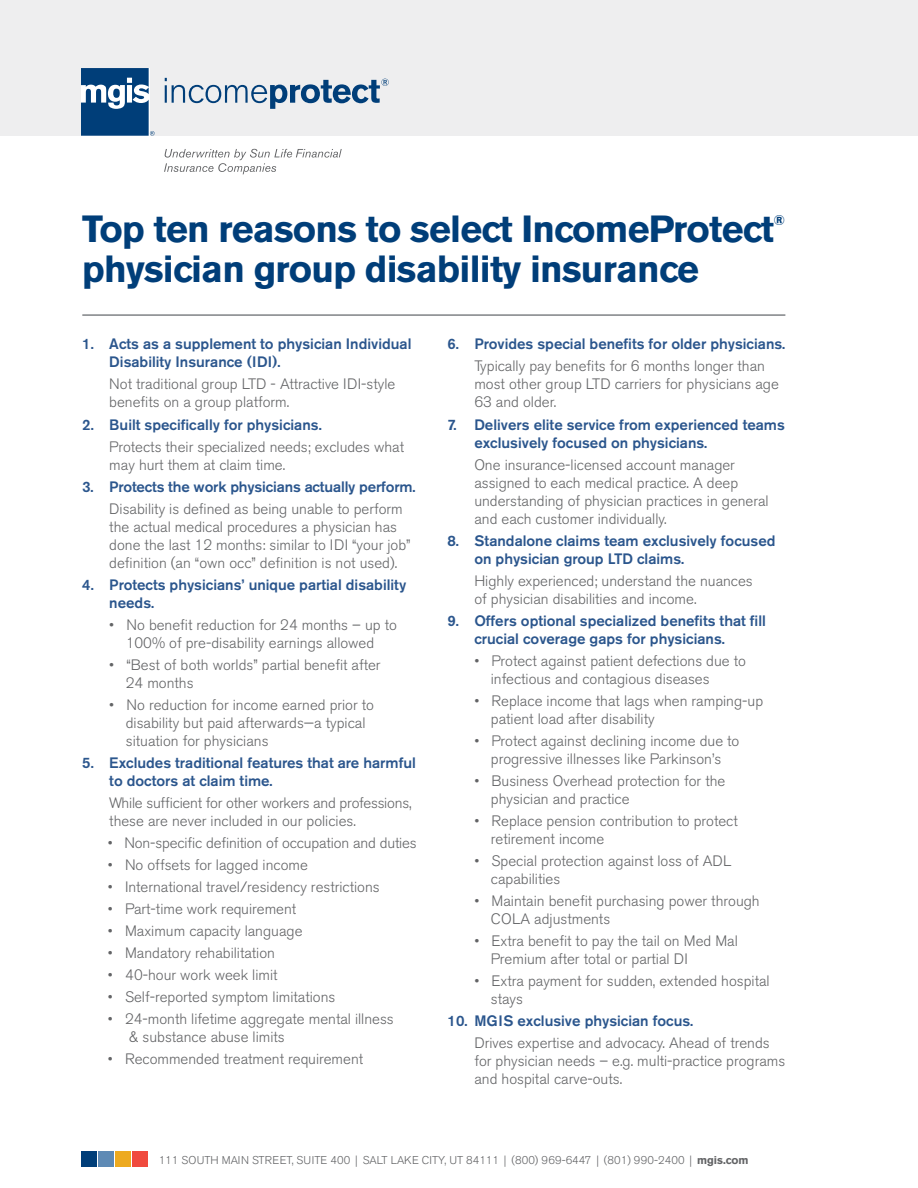
<style>
.page{position:relative;width:918px;height:1188px;background:#fff}
.page>*{position:absolute;margin:0;border:0;box-sizing:border-box;transform-origin:0 0}
.Headline{font:700 37.5px "Akzidenz Grotesk BE";letter-spacing:-.02em;color:#003e79}
.Numbered_List{font:300 15px/18px "Akzidenz Grotesk BE";color:#636466}
.Numbered_List-2{font:500 15px/18px "Akzidenz Grotesk BE";color:#2b568d}
.Headline-2{font:700 13.95px "Akzidenz Grotesk BE";color:#003e79}
.t1{font:300 11.25px "Akzidenz Grotesk BE";color:#636466}
.s1{font-weight:700}
</style>
<div class="page">
<div style="left:0;top:0;width:918px;height:136px;background:#eeeeef"></div>
<svg style="left:81px;top:68px;width:74px;height:68px;background:#426f9b"></svg>
<svg style="left:164px;top:149px;width:178px;height:25px"></svg>
<svg style="left:165px;top:78px;width:224px;height:31px"></svg>
<div style="left:132px;top:1151px;width:16px;height:16px;background:#f04a3e"></div>
<div style="left:115px;top:1151px;width:16px;height:16px;background:#edaa20"></div>
<div style="left:98px;top:1151px;width:16px;height:16px;background:#5e8ab5"></div>
<div style="left:81px;top:1151px;width:16px;height:16px;background:#003e79"></div>
<hr style="left:82px;top:314px;width:703px;height:2px;background:#808285">
<p class="Headline" style="left:82px;top:207px;width:693px">Top ten reasons to select IncomeProtect</p>
<p class="Headline-2" style="left:773px;top:212px;width:13px">®</p>
<p class="Headline" style="left:82px;top:248px;width:618px">physician group disability insurance</p>
<p class="Numbered_List-2" style="left:109px;top:335px;width:304px;text-indent:-27px">1. Acts as a supplement to physician Individual<br>Disability Insurance (IDI).</p>
<p class="Numbered_List" style="left:109px;top:376px;width:288px">Not traditional group LTD - Attractive IDI-style benefits on a group platform.</p>
<p class="Numbered_List-2" style="left:82px;top:415px;width:241px">2. Built specifically for physicians.</p>
<p class="Numbered_List" style="left:109px;top:438px;width:296px">Protects their specialized needs; excludes what may hurt them at claim time.</p>
<p class="Numbered_List-2" style="left:82px;top:477px;width:335px">3. Protects the work physicians actually perform.</p>
<p class="Numbered_List" style="left:109px;top:500px;width:303px">Disability is defined as being unable to perform the actual medical procedures a physician has done the last 12 months: similar to IDI “your job” definition (an “own occ” definition is not used).</p>
<p class="Numbered_List-2" style="left:109px;top:575px;width:298px;text-indent:-27px">4. Protects physicians’ unique partial disability needs.</p>
<p class="Numbered_List" style="left:109px;top:616px;width:289px;text-align:center">• No benefit reduction for 24 months – up to<br>100% of pre-disability earnings allowed</p>
<p class="Numbered_List" style="left:126px;top:656px;width:256px;text-indent:-17px">• “Best of both worlds” partial benefit after<br>24 months</p>
<p class="Numbered_List" style="left:126px;top:696px;width:250px;text-indent:-17px">• No reduction for income earned prior to disability but paid afterwards—a typical situation for physicians</p>
<p class="Numbered_List-2" style="left:109px;top:754px;width:308px;text-indent:-27px">5. Excludes traditional features that are harmful to doctors at claim time.</p>
<p class="Numbered_List" style="left:109px;top:794px;width:304px">While sufficient for other workers and professions, these are never included in our policies.</p>
<p class="Numbered_List" style="left:108px;top:834px;width:310px">• Non-specific definition of occupation and duties</p>
<p class="Numbered_List" style="left:108px;top:856px;width:202px">• No offsets for lagged income</p>
<p class="Numbered_List" style="left:108px;top:878px;width:273px">• International travel/residency restrictions</p>
<p class="Numbered_List" style="left:108px;top:900px;width:190px">• Part-time work requirement</p>
<p class="Numbered_List" style="left:108px;top:922px;width:196px">• Maximum capacity language</p>
<p class="Numbered_List" style="left:108px;top:944px;width:169px">• Mandatory rehabilitation</p>
<p class="Numbered_List" style="left:108px;top:966px;width:171px">• 40-hour work week limit</p>
<p class="Numbered_List" style="left:108px;top:988px;width:229px">• Self-reported symptom limitations</p>
<p class="Numbered_List" style="left:129px;top:1011px;width:266px;text-indent:-21px">• 24-month lifetime aggregate mental illness &amp; substance abuse limits</p>
<p class="Numbered_List" style="left:108px;top:1051px;width:257px">• Recommended treatment requirement</p>
<p class="Numbered_List-2" style="left:447px;top:335px;width:340px">6. Provides special benefits for older physicians.</p>
<p class="Numbered_List" style="left:474px;top:358px;width:306px">Typically pay benefits for 6 months longer than most other group LTD carriers for physicians age<br>63 and older.</p>
<p class="Numbered_List-2" style="left:474px;top:415px;width:312px;text-indent:-27px">7. Delivers elite service from experienced teams exclusively focused on physicians.</p>
<p class="Numbered_List" style="left:474px;top:456px;width:296px">One insurance-licensed account manager assigned to each medical practice. A deep understanding of physician practices in general and each customer individually.</p>
<p class="Numbered_List-2" style="left:474px;top:531px;width:303px;text-indent:-27px">8. Standalone claims team exclusively focused on physician group LTD claims.</p>
<p class="Numbered_List" style="left:474px;top:572px;width:280px">Highly experienced; understand the nuances of physician disabilities and income.</p>
<p class="Numbered_List-2" style="left:474px;top:611px;width:293px;text-indent:-27px">9. Offers optional specialized benefits that fill crucial coverage gaps for physicians.</p>
<p class="Numbered_List" style="left:491px;top:652px;width:257px;text-indent:-17px">• Protect against patient defections due to infectious and contagious diseases</p>
<p class="Numbered_List" style="left:491px;top:692px;width:274px;text-indent:-17px">• Replace income that lags when ramping-up patient load after disability</p>
<p class="Numbered_List" style="left:474px;top:732px;width:267px;text-align:center">• Protect against declining income due to progressive illnesses like Parkinson’s</p>
<p class="Numbered_List" style="left:491px;top:772px;width:236px;text-indent:-17px">• Business Overhead protection for the physician and practice</p>
<p class="Numbered_List" style="left:491px;top:812px;width:249px;text-indent:-17px">• Replace pension contribution to protect retirement income</p>
<p class="Numbered_List" style="left:491px;top:852px;width:242px;text-indent:-17px">• Special protection against loss of ADL capabilities</p>
<p class="Numbered_List" style="left:491px;top:892px;width:270px;text-indent:-17px">• Maintain benefit purchasing power through<br>COLA adjustments</p>
<p class="Numbered_List" style="left:491px;top:932px;width:249px;text-indent:-17px">• Extra benefit to pay the tail on Med Mal<br>Premium after total or partial DI</p>
<p class="Numbered_List" style="left:491px;top:972px;width:280px;text-indent:-17px">• Extra payment for sudden, extended hospital stays</p>
<p class="Numbered_List-2" style="left:447px;top:1012px;width:248px">10. MGIS exclusive physician focus.</p>
<p class="Numbered_List" style="left:474px;top:1034px;width:313px">Drives expertise and advocacy. Ahead of trends for physician needs – e.g. multi-practice programs and hospital carve-outs.</p>
<p class="t1" style="left:159px;top:1153px;width:591px">111 SOUTH MAIN STREET, SUITE 400 | SALT LAKE CITY, UT 84111 | (800) 969-6447 | (801) 990-2400 | <span class="s1">mgis.com</span></p>
</div>
